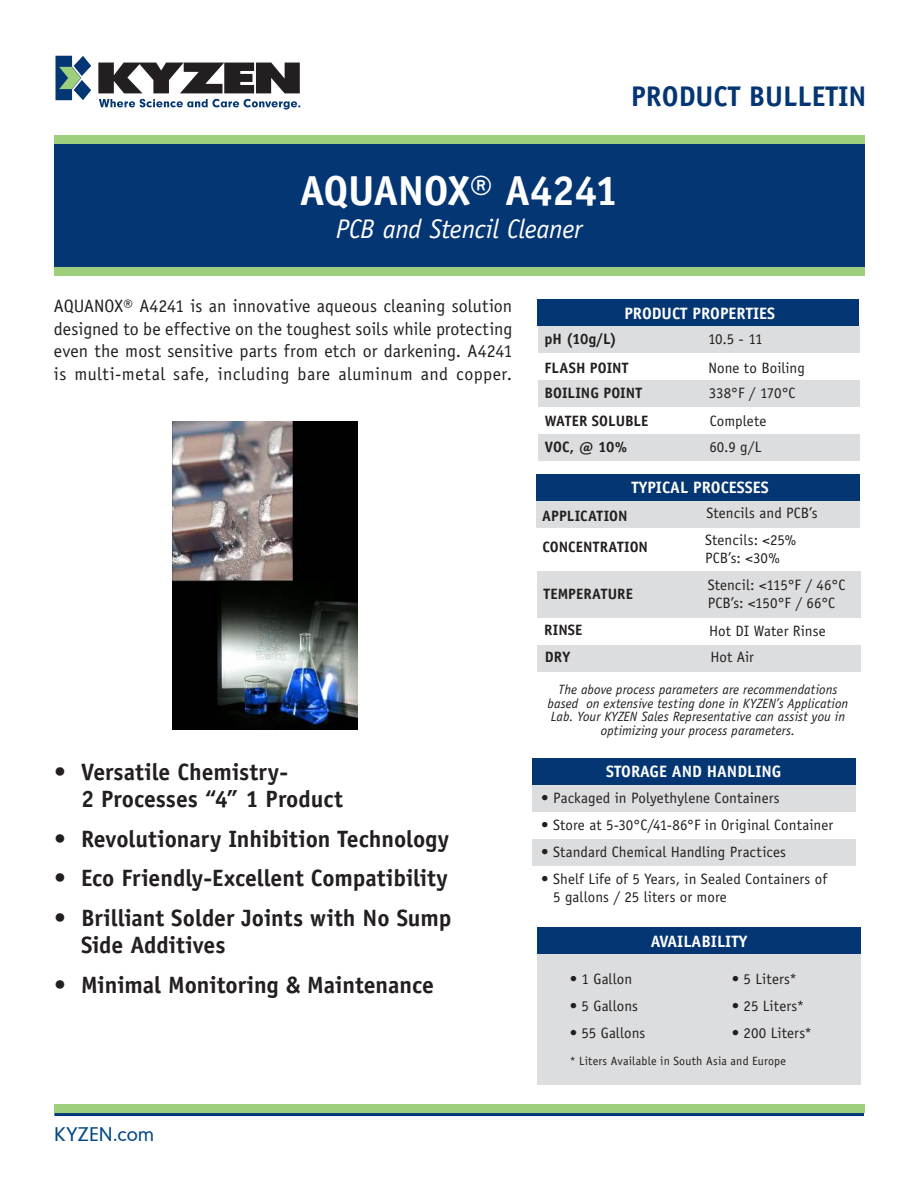
<style>
.page{position:relative;width:918px;height:1188px;background:#fff}
.page>*{position:absolute;margin:0;border:0;box-sizing:border-box;transform-origin:0 0}
.t1{font:700 42px "Officina Sans Std";letter-spacing:-.02em;color:#fff}
.t2{font:700 28.5px "Officina Sans Std";color:#043673}
.t3{font:italic 27px "Officina Sans Std";letter-spacing:-.01em;color:#fff}
.t4{font:700 23.7px/27.6px "Officina Sans Std";letter-spacing:-.005em;color:#231f20}
.t5{font:18px/22.5px "Officina Sans Std";letter-spacing:.025em;color:#231f20;text-align:justify}
.t6{font:18px "Geometric 706 BT Medium B";letter-spacing:-.005em;color:#004785}
.t7{font:700 16.5px "Officina Sans Std";color:#fff}
.t8{font:15px/18px "Officina Sans Std";letter-spacing:.005em;color:#231f20}
.t9{font:700 15px "Officina Sans Std";letter-spacing:.005em;color:#231f20}
.t10{font:italic 13.5px/13.5px "Officina Sans Std";letter-spacing:.005em;color:#231f20;text-align:center}
.t11{font:12px "Officina Sans Std";letter-spacing:.015em;color:#231f20}
</style>
<div class="page">
<div style="left:54px;top:137px;width:810px;height:139px;background:#043673"></div>
<div style="left:54px;top:267px;width:810px;height:9px;background:#9ecf7c"></div>
<div style="left:54px;top:1104px;width:810px;height:9px;background:#9ecf7c"></div>
<div style="left:532px;top:785px;width:324px;height:27px;background:#dcddde"></div>
<div style="left:532px;top:839px;width:324px;height:27px;background:#dcddde"></div>
<div style="left:532px;top:758px;width:324px;height:27px;background:#043673"></div>
<div style="left:537px;top:954px;width:324px;height:131px;background:#dcddde"></div>
<div style="left:537px;top:927px;width:324px;height:27px;background:#043673"></div>
<hr style="left:54px;top:1113px;width:810px;height:3px;background:#043673">
<div style="left:54px;top:135px;width:810px;height:9px;background:#9ecf7c"></div>
<svg style="left:56px;top:56px;width:35px;height:44px"></svg>
<svg style="left:98px;top:63px;width:202px;height:30px"></svg>
<svg style="left:99px;top:99px;width:201px;height:10px"></svg>
<div style="left:538px;top:326px;width:321px;height:27px;background:#dcddde"></div>
<div style="left:538px;top:380px;width:321px;height:27px;background:#dcddde"></div>
<div style="left:538px;top:434px;width:321px;height:27px;background:#dcddde"></div>
<div style="left:538px;top:299px;width:321px;height:27px;background:#043673"></div>
<div style="left:536px;top:474px;width:324px;height:27px;background:#043673"></div>
<div style="left:536px;top:501px;width:324px;height:27px;background:#dcddde"></div>
<div style="left:537px;top:571px;width:324px;height:47px;background:#dcddde"></div>
<div style="left:537px;top:645px;width:324px;height:27px;background:#dcddde"></div>
<img style="left:173px;top:422px;width:184px;height:308px">
<h2 class="t2" style="left:631px;top:79px;width:237px">PRODUCT BULLETIN</h2>
<h1 class="t1" style="left:300px;top:165px;width:320px">AQUANOX® A4241</h1>
<h3 class="t3" style="left:336px;top:213px;width:248px">PCB and Stencil Cleaner</h3>
<p class="t5" style="left:54px;top:295px;width:460px">AQUANOX® A4241 is an innovative aqueous cleaning solution designed to be effective on the toughest soils while protecting even the most sensitive parts from etch or darkening. A4241 is multi-metal safe, including bare aluminum and copper.</p>
<h3 class="t4" style="left:81px;top:758px;width:263px;text-indent:-27px">• Versatile Chemistry-<br>2 Processes “4” 1 Product</h3>
<h3 class="t4" style="left:54px;top:825px;width:397px">• Revolutionary Inhibition Technology</h3>
<h3 class="t4" style="left:54px;top:864px;width:396px">• Eco Friendly-Excellent Compatibility</h3>
<h3 class="t4" style="left:81px;top:904px;width:372px;text-indent:-27px">• Brilliant Solder Joints with No Sump<br>Side Additives</h3>
<h3 class="t4" style="left:54px;top:971px;width:381px">• Minimal Monitoring &amp; Maintenance</h3>
<p class="t6" style="left:54px;top:1122px;width:102px">KYZEN.com</p>
<p class="t7" style="left:624px;top:303px;width:152px">PRODUCT PROPERTIES</p>
<p class="t9" style="left:544px;top:329px;width:74px">pH (10g/L)</p>
<p class="t8" style="left:708px;top:330px;width:56px">10.5 - 11</p>
<p class="t9" style="left:544px;top:358px;width:86px">FLASH POINT</p>
<p class="t8" style="left:709px;top:359px;width:98px">None to Boiling</p>
<p class="t9" style="left:545px;top:383px;width:99px">BOILING POINT</p>
<p class="t8" style="left:709px;top:384px;width:88px">338°F / 170°C</p>
<p class="t9" style="left:545px;top:411px;width:105px">WATER SOLUBLE</p>
<p class="t8" style="left:710px;top:411px;width:58px">Complete</p>
<p class="t9" style="left:545px;top:437px;width:84px">VOC, @ 10%</p>
<p class="t7" style="left:631px;top:477px;width:139px">TYPICAL PROCESSES</p>
<p class="t9" style="left:542px;top:506px;width:87px">APPLICATION</p>
<p class="t8" style="left:707px;top:504px;width:113px">Stencils and PCB’s</p>
<p class="t9" style="left:542px;top:538px;width:107px">CONCENTRATION</p>
<p class="t8" style="left:705px;top:531px;width:93px">Stencils: &lt;25%<br>PCB’s: &lt;30%</p>
<p class="t9" style="left:543px;top:584px;width:91px">TEMPERATURE</p>
<p class="t8" style="left:708px;top:576px;width:139px">Stencil: &lt;115°F / 46°C<br>PCB’s: &lt;150°F / 66°C</p>
<p class="t9" style="left:544px;top:621px;width:40px">RINSE</p>
<p class="t8" style="left:709px;top:622px;width:118px">Hot DI Water Rinse</p>
<p class="t9" style="left:545px;top:648px;width:27px">DRY</p>
<p class="t8" style="left:710px;top:648px;width:45px">Hot Air</p>
<p class="t8" style="left:709px;top:438px;width:53px">60.9 g/L</p>
<p class="t10" style="left:548px;top:683px;width:302px">The above process parameters are recommendations based on extensive testing done in KYZEN’s Application Lab. Your KYZEN Sales Representative can assist you in optimizing your process parameters.</p>
<p class="t7" style="left:606px;top:761px;width:177px">STORAGE AND HANDLING</p>
<p class="t8" style="left:541px;top:789px;width:240px">• Packaged in Polyethylene Containers</p>
<p class="t8" style="left:541px;top:816px;width:293px">• Store at 5-30°C/41-86°F in Original Container</p>
<p class="t8" style="left:541px;top:843px;width:246px">• Standard Chemical Handling Practices</p>
<p class="t8" style="left:553px;top:870px;width:275px;text-indent:-12px">• Shelf Life of 5 Years, in Sealed Containers of<br>5 gallons / 25 liters or more</p>
<p class="t7" style="left:651px;top:931px;width:98px">AVAILABILITY</p>
<p class="t8" style="left:570px;top:970px;width:64px">• 1 Gallon</p>
<p class="t8" style="left:732px;top:970px;width:67px">• 5 Liters*</p>
<p class="t8" style="left:570px;top:997px;width:70px">• 5 Gallons</p>
<p class="t8" style="left:732px;top:997px;width:74px">• 25 Liters*</p>
<p class="t8" style="left:570px;top:1024px;width:77px">• 55 Gallons</p>
<p class="t8" style="left:732px;top:1024px;width:82px">• 200 Liters*</p>
<p class="t11" style="left:570px;top:1054px;width:218px">* Liters Available in South Asia and Europe</p>
</div>
